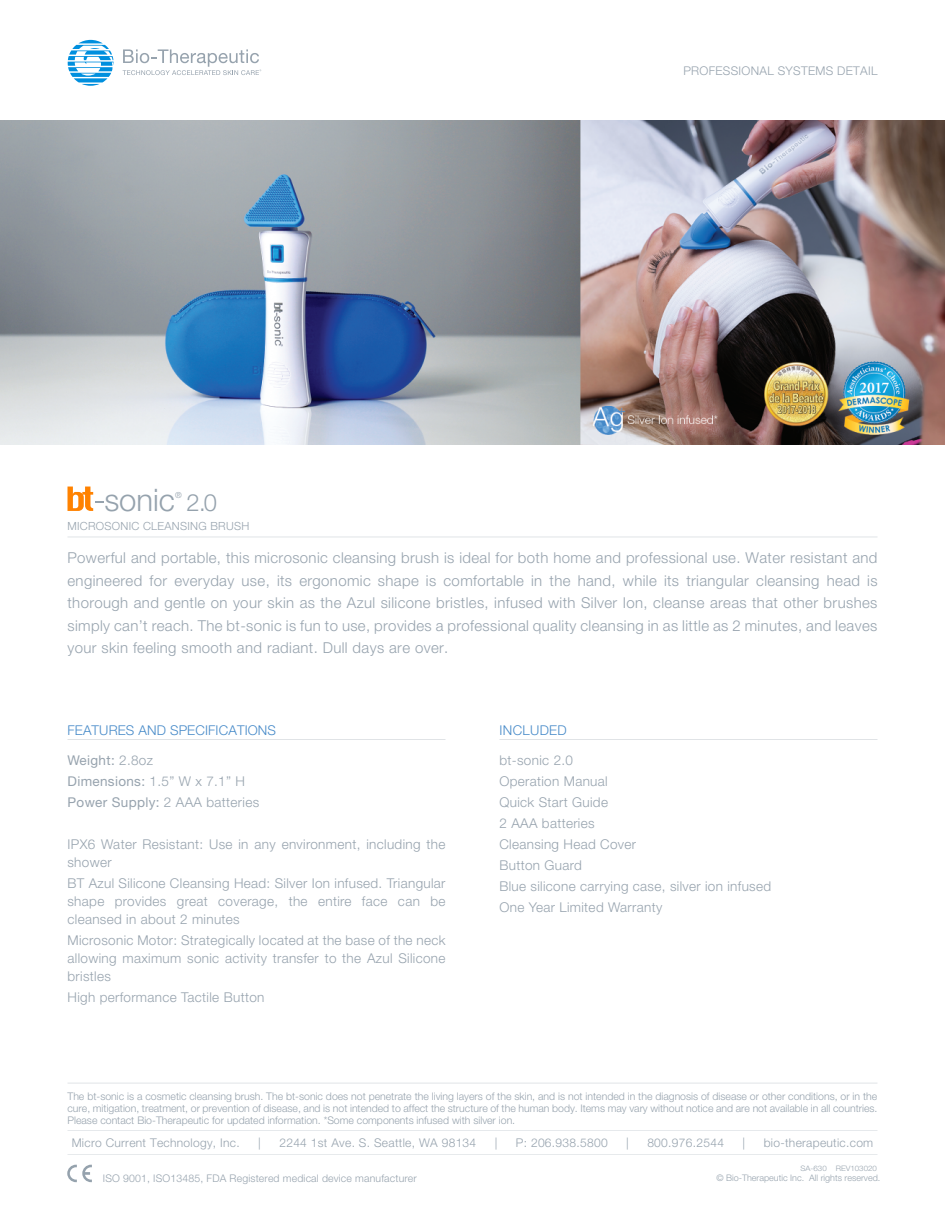
<style>
.page{position:relative;width:945px;height:1215px;background:#fff}
.page>*{position:absolute;margin:0;border:0;box-sizing:border-box;transform-origin:0 0}
.t1{font:300 31.05px "Helvetica Neue LT Std";color:#95a2ad}
.t2{font:300 23.7px "Helvetica Neue LT Std";color:#95a2ad}
.t3{font:300 15px/22.5px "Helvetica Neue LT Std";letter-spacing:.025em;color:#97a3ae;text-align:justify}
.t4{font:300 13.5px/21px "Helvetica Neue LT Std";letter-spacing:.025em;color:#97a3ae}
.t5{font:13.5px/21px "Helvetica Neue LT Std";letter-spacing:.025em;color:#97a3ae}
.t6{font:300 13.5px "Helvetica Neue LT Std";letter-spacing:.01em;color:#488bc9}
.t7{font:300 12px "Helvetica Neue LT Std";letter-spacing:.025em;color:#97a3ae}
.t8{font:300 11.25px "Helvetica Neue LT Std";letter-spacing:.025em;color:#97a3ae}
.t9{font:300 10.5px/12px "Helvetica Neue LT Std";letter-spacing:.015em;color:#97a3ae;text-align:justify}
.t10{font:300 9px "Helvetica Neue LT Std";color:#97a3ae}
.t11{font:300 8.4px "Helvetica Neue LT Std";color:#95a2ad}
.t12{font:300 7.5px "Helvetica Neue LT Std";color:#97a3ae;scale:1.06 1}
.s1{font-weight:300}
</style>
<div class="page">
<hr style="left:68px;top:1155px;width:810px;height:1px;background:#97a3ae">
<svg style="left:67px;top:1165px;width:25px;height:17px"></svg>
<hr style="left:68px;top:1131px;width:810px;height:1px;background:#97a3ae">
<hr style="left:68px;top:1083px;width:810px;height:1px;background:#97a3ae">
<hr style="left:68px;top:739px;width:378px;height:1px;background:#97a3ae">
<hr style="left:500px;top:739px;width:378px;height:1px;background:#97a3ae">
<hr style="left:68px;top:537px;width:810px;height:1px;background:#97a3ae">
<svg style="left:68px;top:487px;width:35px;height:24px"></svg>
<img style="left:0;top:121px;width:945px;height:324px">
<svg style="left:68px;top:40px;width:46px;height:46px"></svg>
<svg style="left:123px;top:49px;width:138px;height:26px"></svg>
<h1 class="t1" style="left:104px;top:481px;width:72px">sonic</h1>
<p class="t11" style="left:175px;top:490px;width:8px">®</p>
<h2 class="t2" style="left:186px;top:488px;width:32px">2.0</h2>
<p class="t8" style="left:67px;top:519px;width:183px">MICROSONIC CLEANSING BRUSH</p>
<p class="t7" style="left:683px;top:64px;width:196px">PROFESSIONAL SYSTEMS DETAIL</p>
<p class="t3" style="left:68px;top:546px;width:812px">Powerful and portable, this microsonic cleansing brush is ideal for both home and professional use. Water resistant and engineered for everyday use, its ergonomic shape is comfortable in the hand, while its triangular cleansing head is thorough and gentle on your skin as the Azul silicone bristles, infused with Silver Ion, cleanse areas that other brushes simply can’t reach. The bt-sonic is fun to use, provides a professional quality cleansing in as little as 2 minutes, and leaves your skin feeling smooth and radiant. Dull days are over.</p>
<p class="t6" style="left:67px;top:722px;width:210px">FEATURES AND SPECIFICATIONS</p>
<p class="t6" style="left:499px;top:722px;width:69px">INCLUDED</p>
<p class="t5" style="left:67px;top:750px;width:193px">Weight: <span class="s1">2.8oz<br></span>Dimensions: <span class="s1">1.5” W x 7.1” H<br></span>Power Supply: <span class="s1">2 AAA batteries</span></p>
<p class="t4" style="left:67px;top:835px;width:380px;line-height:18px">IPX6 Water Resistant: Use in any environment, including the shower</p>
<p class="t4" style="left:67px;top:874px;width:380px;line-height:18px;text-align:justify">BT Azul Silicone Cleansing Head: Silver Ion infused. Triangular shape provides great coverage, the entire face can be cleansed in about 2 minutes</p>
<p class="t4" style="left:67px;top:931px;width:379px;line-height:18px;text-align:justify">Microsonic Motor: Strategically located at the base of the neck allowing maximum sonic activity transfer to the Azul Silicone bristles</p>
<p class="t4" style="left:67px;top:987px;width:198px">High performance Tactile Button</p>
<p class="t4" style="left:499px;top:750px;width:273px">bt-sonic 2.0<br>Operation Manual<br>Quick Start Guide<br>2 AAA batteries<br>Cleansing Head Cover<br>Button Guard<br>Blue silicone carrying case, silver ion infused<br>One Year Limited Warranty</p>
<p class="t9" style="left:68px;top:1090px;width:811px">The bt-sonic is a cosmetic cleansing brush. The bt-sonic does not penetrate the living layers of the skin, and is not intended in the diagnosis of disease or other conditions, or in the cure, mitigation, treatment, or prevention of disease, and is not intended to affect the structure of the human body. Items may vary without notice and are not available in all countries.<br>Please contact Bio-Therapeutic for updated information. *Some components infused with silver ion.</p>
<p class="t7" style="left:72px;top:1135px;width:170px">Micro Current Technology, Inc.</p>
<p class="t7" style="left:258px;top:1135px;width:4px">|</p>
<p class="t7" style="left:279px;top:1135px;width:198px">2244 1st Ave. S. Seattle, WA 98134</p>
<p class="t7" style="left:495px;top:1135px;width:4px">|</p>
<p class="t7" style="left:516px;top:1135px;width:93px">P: 206.938.5800</p>
<p class="t7" style="left:626px;top:1135px;width:4px">|</p>
<p class="t7" style="left:647px;top:1135px;width:78px">800.976.2544</p>
<p class="t7" style="left:743px;top:1135px;width:4px">|</p>
<p class="t7" style="left:764px;top:1135px;width:111px">bio-therapeutic.com</p>
<p class="t12" style="left:801px;top:1164px;width:74px">SA-630 REV103020</p>
<p class="t9" style="left:103px;top:1172px;width:316px">ISO 9001, ISO13485, FDA Registered medical device manufacturer</p>
<p class="t10" style="left:716px;top:1173px;width:166px">© Bio-Therapeutic Inc. All rights reserved.</p>
</div>
